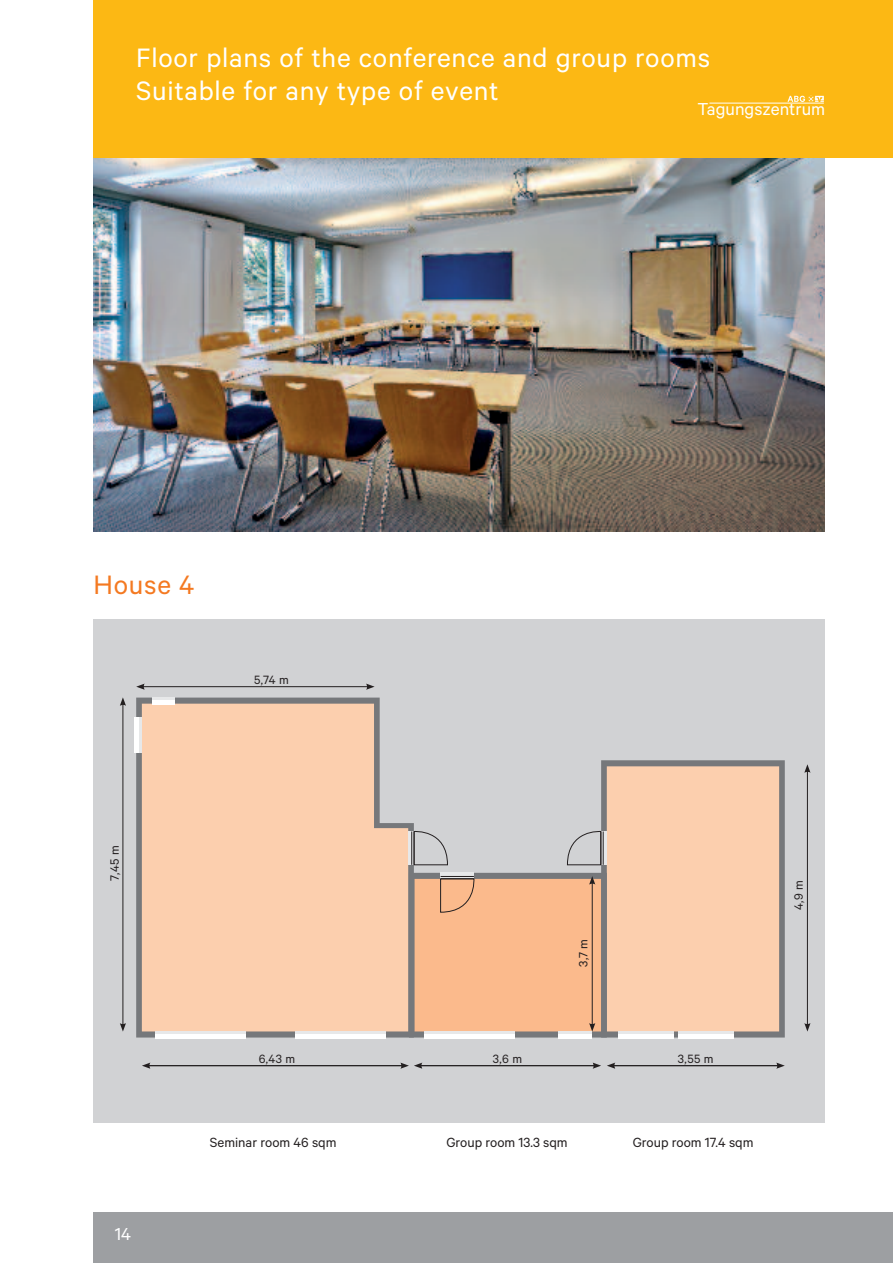
<style>
.page{position:relative;width:893px;height:1263px;background:#fff}
.page>*{position:absolute;margin:0;border:0;box-sizing:border-box;transform-origin:0 0}
.t1{font:30px/33px "Calibre";letter-spacing:.025em;color:#fff}
.t2{font:30px "Calibre";letter-spacing:.025em;color:#f47921}
.t3{font:19.5px "Calibre";color:#fff}
.t4{font:15px "Calibre";color:#231f20}
.t5{font:13.5px "Calibre";letter-spacing:.03em;color:#231f20}
</style>
<div class="page">
<img style="left:94px;top:157px;width:731px;height:374px">
<div style="left:94px;top:0;width:799px;height:157px;background:#fcb814"></div>
<svg style="left:787px;top:96px;width:37px;height:6px"></svg>
<hr style="left:709px;top:103px;width:115px;height:1px;background:#fff">
<div style="left:94px;top:1212px;width:799px;height:51px;background:#9d9fa2"></div>
<div style="left:94px;top:619px;width:731px;height:504px;background:#d1d2d4"></div>
<svg style="left:136px;top:698px;width:278px;height:339px;background:#f3caad"></svg>
<svg style="left:601px;top:760px;width:184px;height:277px;background:#f2c8aa"></svg>
<div style="left:135px;top:717px;width:7px;height:36px;background:#fff"></div>
<hr style="left:139px;top:717px;width:3px;height:36px;background:#e7e8e9">
<div style="left:152px;top:698px;width:22px;height:7px;background:#fff"></div>
<hr style="left:152px;top:698px;width:22px;height:2px;background:#e7e8e9">
<div style="left:155px;top:1031px;width:90px;height:8px;background:#fff"></div>
<hr style="left:155px;top:1031px;width:90px;height:3px;background:#e7e8e9">
<div style="left:295px;top:1031px;width:91px;height:8px;background:#fff"></div>
<hr style="left:295px;top:1031px;width:91px;height:3px;background:#e7e8e9">
<div style="left:424px;top:1031px;width:91px;height:8px;background:#fff"></div>
<div style="left:618px;top:1031px;width:55px;height:8px;background:#fff"></div>
<hr style="left:618px;top:1031px;width:55px;height:3px;background:#e7e8e9">
<div style="left:678px;top:1031px;width:55px;height:8px;background:#fff"></div>
<hr style="left:678px;top:1031px;width:55px;height:3px;background:#e7e8e9">
<div style="left:558px;top:1031px;width:33px;height:8px;background:#fff"></div>
<svg style="left:408px;top:831px;width:6px;height:34px"></svg>
<hr style="left:411px;top:831px;width:1px;height:34px;background:#231f20">
<svg style="left:414px;top:831px;width:34px;height:34px"></svg>
<svg style="left:602px;top:831px;width:5px;height:34px"></svg>
<hr style="left:603px;top:831px;width:1px;height:34px;background:#231f20">
<hr style="left:601px;top:831px;width:1px;height:34px;background:#231f20">
<svg style="left:567px;top:831px;width:34px;height:34px"></svg>
<hr style="left:123px;top:703px;width:1px;height:322px;background:#231f20">
<svg style="left:120px;top:697px;width:6px;height:9px"></svg>
<svg style="left:120px;top:1023px;width:6px;height:8px"></svg>
<hr style="left:807px;top:770px;width:1px;height:255px;background:#231f20">
<svg style="left:804px;top:764px;width:6px;height:9px"></svg>
<svg style="left:804px;top:1023px;width:6px;height:8px"></svg>
<svg style="left:409px;top:873px;width:198px;height:164px;background:#ecb38c"></svg>
<hr style="left:142px;top:686px;width:226px;height:1px;background:#231f20">
<svg style="left:366px;top:683px;width:9px;height:7px"></svg>
<svg style="left:136px;top:683px;width:9px;height:7px"></svg>
<hr style="left:148px;top:1065px;width:255px;height:1px;background:#231f20">
<svg style="left:142px;top:1062px;width:8px;height:7px"></svg>
<hr style="left:420px;top:1065px;width:175px;height:1px;background:#231f20">
<svg style="left:593px;top:1062px;width:8px;height:7px"></svg>
<svg style="left:400px;top:1062px;width:22px;height:7px"></svg>
<hr style="left:613px;top:1065px;width:166px;height:1px;background:#231f20">
<svg style="left:776px;top:1062px;width:9px;height:7px"></svg>
<svg style="left:607px;top:1062px;width:8px;height:7px"></svg>
<p class="t1" style="left:136px;top:43px;width:575px">Floor plans of the conference and group rooms<br>Suitable for any type of event</p>
<p class="t3" style="left:697px;top:102px;width:129px">Tagungszentrum</p>
<p class="t2" style="left:94px;top:574px;width:103px">House 4</p>
<p class="t5" style="left:254px;top:675px;width:36px">5,74 m</p>
<p class="t5" style="left:110px;top:880px;width:36px;rotate:-90deg">7,45 m</p>
<p class="t3" style="left:115px;top:1228px;width:18px">14</p>
<p class="t5" style="left:579px;top:967px;width:30px;rotate:-90deg">3,7 m</p>
<p class="t5" style="left:259px;top:1054px;width:38px">6,43 m</p>
<p class="t5" style="left:493px;top:1054px;width:31px">3,6 m</p>
<p class="t5" style="left:678px;top:1054px;width:37px">3,55 m</p>
<p class="t4" style="left:210px;top:1137px;width:128px">Seminar room 46 sqm</p>
<p class="t4" style="left:446px;top:1137px;width:123px">Group room 13.3 sqm</p>
<p class="t4" style="left:633px;top:1137px;width:122px">Group room 17.4 sqm</p>
<p class="t5" style="left:794px;top:910px;width:31px;rotate:-90deg">4,9 m</p>
</div>
